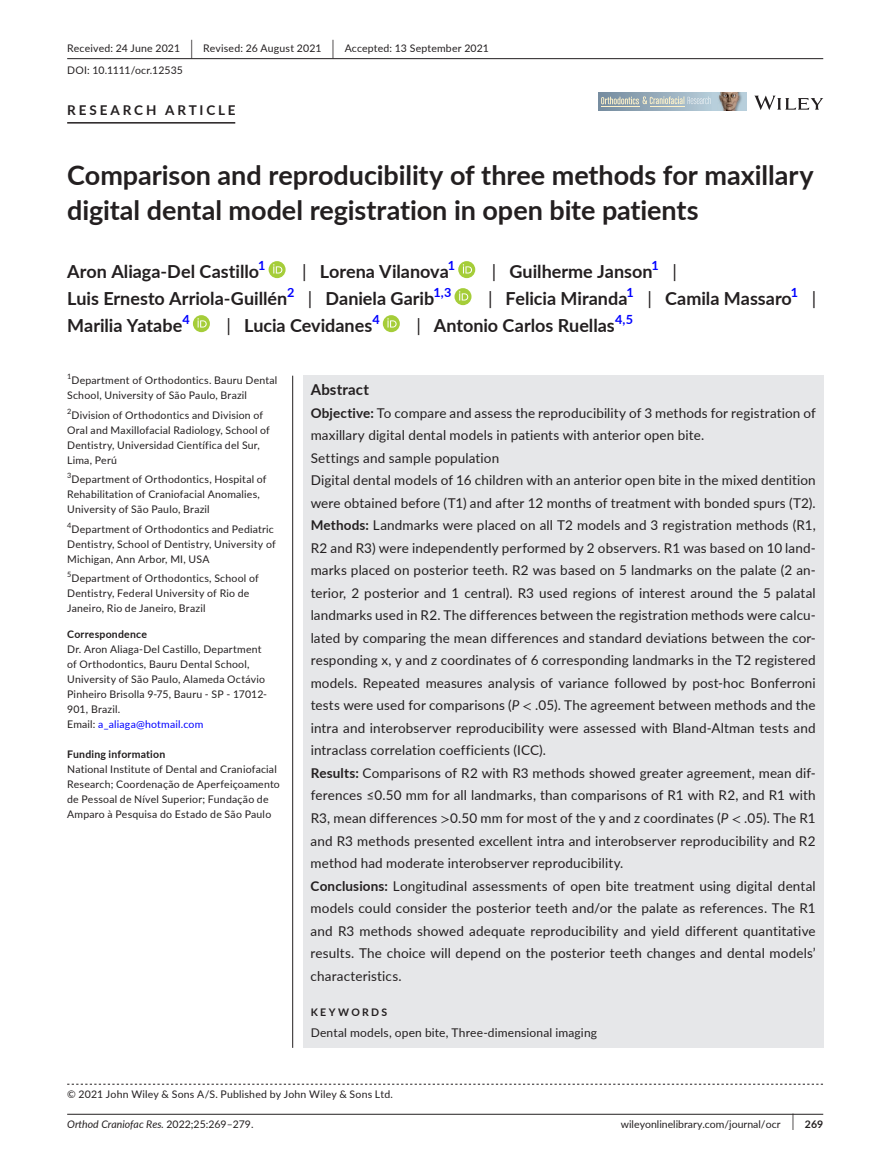
<style>
.page{position:relative;width:893px;height:1174px;background:#fff}
.page>*{position:absolute;margin:0;border:0;box-sizing:border-box;transform-origin:0 0}
.t1{font:700 27px/34.5px "Lato";color:#231f20}
.t2{font:700 18px "Lato";color:#231f20}
.t3{font:18px "Lato";color:#231f20}
.t4{font:700 15px "Lato";letter-spacing:.015em;color:#231f20}
.t5{font:13.5px/22.5px "Lato";letter-spacing:.01em;color:#231f20}
.t6{font:700 13.5px "Lato";letter-spacing:.21em;color:#231f20}
.t7{font:700 12.6px "Lato";color:#00f}
.t8{font:12px "Lato";letter-spacing:.015em;color:#231f20}
.t9{font:10.5px/15px "Lato";letter-spacing:.02em;color:#231f20}
.t10{font:10.5px "Lato";color:#231f20}
.t11{font:italic 10.5px "Lato";color:#231f20}
.t12{font:700 10.5px "Lato";letter-spacing:.02em;color:#231f20}
.t13{font:700 10.5px "Lato";letter-spacing:.22em;color:#231f20}
.t14{font:7.35px "Lato";color:#231f20}
.s1{font-size:19.65px}
.s2{font-weight:400}
.s3{color:#00f}
.s4{font-weight:700}
.s5{font-style:italic}
.s6{font-family:"STIX"}
.s7{font-style:normal}
.s8{font-size:17.4px}
</style>
<div class="page">
<hr style="left:67px;top:1113px;width:756px;height:1px;background:#231f20">
<svg style="left:754px;top:96px;width:69px;height:14px"></svg>
<svg style="left:598px;top:92px;width:114px;height:18px"></svg>
<svg style="left:601px;top:96px;width:110px;height:8px"></svg>
<hr style="left:650px;top:106px;width:35px;height:1px;background:#fef2ca">
<hr style="left:601px;top:106px;width:38px;height:1px;background:#fef2ca">
<img style="left:712px;top:92px;width:35px;height:18px">
<hr style="left:67px;top:58px;width:756px;height:1px;background:#231f20">
<hr style="left:67px;top:122px;width:168px;height:2px;background:#231f20">
<svg style="left:269px;top:261px;width:17px;height:17px"></svg>
<svg style="left:273px;top:264px;width:9px;height:9px"></svg>
<div style="left:458px;top:261px;width:17px;height:17px;background:#a5cd39;border-radius:50%"></div>
<svg style="left:463px;top:264px;width:9px;height:9px"></svg>
<svg style="left:454px;top:288px;width:17px;height:17px"></svg>
<svg style="left:459px;top:291px;width:9px;height:9px"></svg>
<div style="left:193px;top:315px;width:17px;height:17px;background:#a5cd39;border-radius:50%"></div>
<svg style="left:197px;top:318px;width:10px;height:9px"></svg>
<div style="left:383px;top:315px;width:17px;height:17px;background:#a5cd39;border-radius:50%"></div>
<svg style="left:387px;top:318px;width:10px;height:9px"></svg>
<svg style="left:67px;top:1083px;width:756px;height:1px"></svg>
<div style="left:303px;top:376px;width:520px;height:671px;background:#e6e7e9"></div>
<hr style="left:292px;top:376px;width:1px;height:671px;background:#231f20">
<p class="t9" style="left:67px;top:37px;width:423px;line-height:21.8px">Received: 24 June 2021 <span class="s1">|</span> Revised: 26 August 2021 <span class="s1">|</span> Accepted: 13 September 2021<br>DOI: 10.1111/ocr.12535</p>
<p class="t6" style="left:67px;top:100px;width:170px">RESEARCH ARTICLE</p>
<h1 class="t1" style="left:67px;top:157px;width:748px">Comparison and reproducibility of three methods for maxillary digital dental model registration in open bite patients</h1>
<h2 class="t2" style="left:67px;top:258px;width:194px">Aron Aliaga-Del Castillo</h2>
<p class="t7" style="left:258px;top:256px;width:9px">1</p>
<h2 class="t2" style="left:302px;top:258px;width:148px"><span class="s2">|</span> Lorena Vilanova</h2>
<p class="t7" style="left:448px;top:256px;width:9px">1</p>
<h2 class="t2" style="left:492px;top:258px;width:162px"><span class="s2">|</span> Guilherme Janson</h2>
<p class="t7" style="left:652px;top:256px;width:9px">1</p>
<h2 class="t3" style="left:672px;top:259px;width:6px">|</h2>
<h2 class="t2" style="left:67px;top:285px;width:222px">Luis Ernesto Arriola-Guillén</h2>
<p class="t7" style="left:287px;top:283px;width:9px">2</p>
<h2 class="t2" style="left:308px;top:285px;width:128px"><span class="s2">|</span> Daniela Garib</h2>
<p class="t7" style="left:433px;top:283px;width:20px">1,3</p>
<h2 class="t2" style="left:488px;top:285px;width:141px"><span class="s2">|</span> Felicia Miranda</h2>
<p class="t7" style="left:627px;top:283px;width:9px">1</p>
<h2 class="t2" style="left:647px;top:285px;width:146px"><span class="s2">|</span> Camila Massaro</h2>
<p class="t7" style="left:791px;top:283px;width:9px">1</p>
<h2 class="t3" style="left:812px;top:286px;width:6px">|</h2>
<h2 class="t2" style="left:67px;top:312px;width:117px">Marilia Yatabe</h2>
<p class="t7" style="left:183px;top:310px;width:9px">4</p>
<h2 class="t2" style="left:226px;top:312px;width:147px"><span class="s2">|</span> Lucia Cevidanes</h2>
<p class="t7" style="left:372px;top:310px;width:9px">4</p>
<h2 class="t2" style="left:416px;top:312px;width:200px"><span class="s2">|</span> Antonio Carlos Ruellas</h2>
<p class="t7" style="left:615px;top:310px;width:20px">4,5</p>
<p class="t14" style="left:67px;top:371px;width:6px">1</p>
<p class="t9" style="left:67px;top:372px;width:212px;text-indent:4px">Department of Orthodontics. Bauru Dental<br>School, University of São Paulo, Brazil</p>
<p class="t9" style="left:67px;top:407px;width:204px"><sup>2</sup>Division of Orthodontics and Division of Oral and Maxillofacial Radiology, School of Dentistry, Universidad Científica del Sur, Lima, Perú</p>
<p class="t9" style="left:67px;top:471px;width:201px"><sup>3</sup>Department of Orthodontics, Hospital of<br>Rehabilitation of Craniofacial Anomalies,<br>University of São Paulo, Brazil</p>
<p class="t9" style="left:67px;top:521px;width:210px"><sup>4</sup>Department of Orthodontics and Pediatric<br>Dentistry, School of Dentistry, University of<br>Michigan, Ann Arbor, MI, USA</p>
<p class="t9" style="left:67px;top:570px;width:193px"><sup>5</sup>Department of Orthodontics, School of<br>Dentistry, Federal University of Rio de<br>Janeiro, Rio de Janeiro, Brazil</p>
<p class="t12" style="left:67px;top:626px;width:81px">Correspondence</p>
<p class="t9" style="left:67px;top:641px;width:201px">Dr. Aron Aliaga-Del Castillo, Department of Orthodontics, Bauru Dental School, University of São Paulo, Alameda Octávio Pinheiro Brisolla 9-75, Bauru - SP - 17012- 901, Brazil.<br>Email: <span class="s3">a_aliaga@hotmail.com</span></p>
<p class="t12" style="left:67px;top:746px;width:100px">Funding information</p>
<p class="t9" style="left:67px;top:761px;width:214px">National Institute of Dental and Craniofacial Research; Coordenação de Aperfeiçoamento de Pessoal de Nível Superior; Fundação de Amparo à Pesquisa do Estado de São Paulo</p>
<p class="t4" style="left:311px;top:379px;width:60px">Abstract</p>
<p class="t5" style="left:311px;top:401px;width:507px"><span class="s4">Objective:</span> To compare and assess the reproducibility of 3 methods for registration of maxillary digital dental models in patients with anterior open bite.<br>Settings and sample population<br>Digital dental models of 16 children with an anterior open bite in the mixed dentition were obtained before (T1) and after 12 months of treatment with bonded spurs (T2).<br><span class="s4">Methods:</span> Landmarks were placed on all T2 models and 3 registration methods (R1, R2 and R3) were independently performed by 2 observers. R1 was based on 10 land&shy;marks placed on posterior teeth. R2 was based on 5 landmarks on the palate (2 an&shy;terior, 2 posterior and 1 central). R3 used regions of interest around the 5 palatal landmarks used in R2. The differences between the registration methods were calcu&shy;lated by comparing the mean differences and standard deviations between the cor&shy;responding x, y and z coordinates of 6 corresponding landmarks in the T2 registered models. Repeated measures analysis of variance followed by post-hoc Bonferroni tests were used for comparisons (<span class="s5">P</span> <span class="s6">&lt;</span> .05). The agreement between methods and the intra and interobserver reproducibility were assessed with Bland-Altman tests and intraclass correlation coefficients (ICC).<br><span class="s4">Results:</span> Comparisons of R2 with R3 methods showed greater agreement, mean dif&shy;ferences ≤0.50 mm for all landmarks, than comparisons of R1 with R2, and R1 with R3, mean differences <span class="s6">&gt;</span>0.50 mm for most of the y and z coordinates (<span class="s5">P</span> <span class="s6">&lt;</span> .05). The R1 and R3 methods presented excellent intra and interobserver reproducibility and R2 method had moderate interobserver reproducibility.<br><span class="s4">Conclusions:</span> Longitudinal assessments of open bite treatment using digital dental models could consider the posterior teeth and/or the palate as references. The R1 and R3 methods showed adequate reproducibility and yield different quantitative results. The choice will depend on the posterior teeth changes and dental models’ characteristics.</p>
<p class="t13" style="left:311px;top:1004px;width:78px">KEYWORDS</p>
<p class="t8" style="left:311px;top:1024px;width:288px">Dental models, open bite, Three-dimensional imaging</p>
<p class="t9" style="left:67px;top:1086px;width:327px">© 2021 John Wiley &amp; Sons A/S. Published by John Wiley &amp; Sons Ltd.</p>
<p class="t11" style="left:67px;top:1116px;width:188px">Orthod Craniofac Res. <span class="s7">2022;25:269–279.</span></p>
<p class="t10" style="left:621px;top:1116px;width:204px">wileyonlinelibrary.com/journal/ocr <span class="s8">|</span> <span class="s4">269</span></p>
</div>
